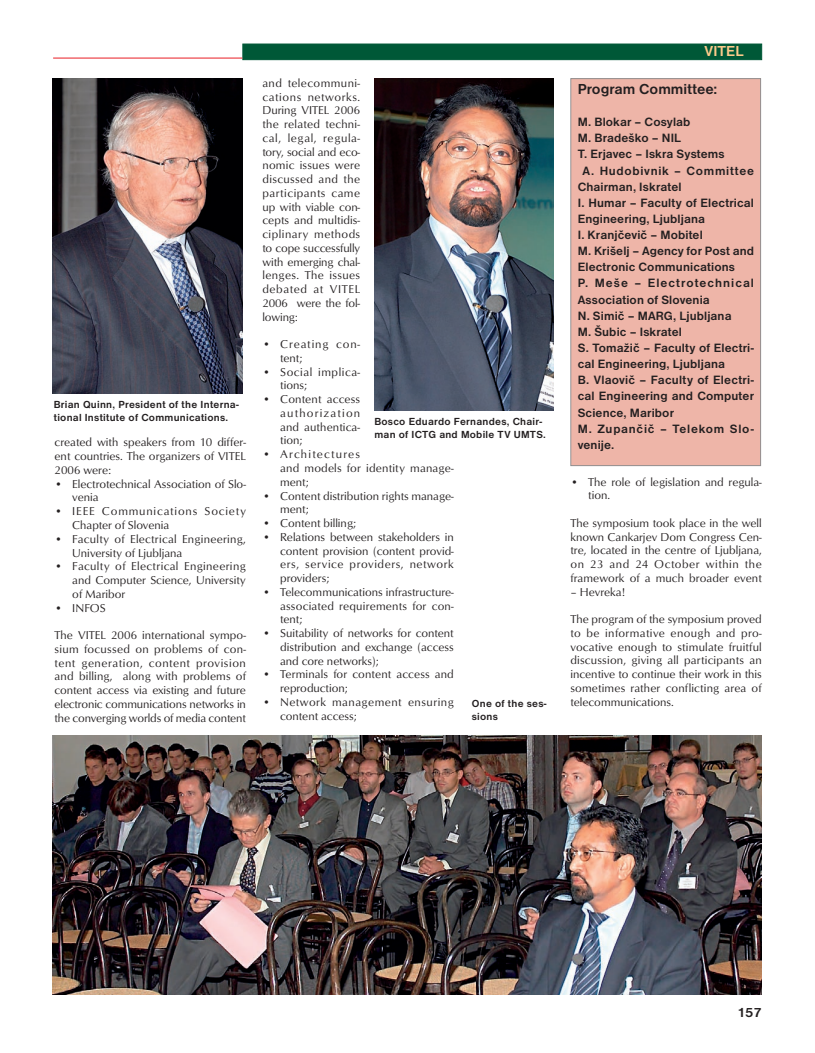
<style>
.page{position:relative;width:815px;height:1053px;background:#fff}
.page>*{position:absolute;margin:0;border:0;box-sizing:border-box;transform-origin:0 0}
.bUvod{font:700 15px "Nimbus San DEE";color:#231f20}
.aTekst{font:700 15px "Nimbus San DEE";color:#fdcb8b}
.t1{font:700 13.75px "Nimbus San DEE";color:#231f20}
.bUvod-2{font:700 12.5px/16.1px "Nimbus San DEE";letter-spacing:.01em;color:#231f20}
.bUvod-3{font:700 12.5px/16.1px "Nimbus San DEE";letter-spacing:.045em;color:#231f20}
.bUvod-4{font:700 12.5px/16.1px "Nimbus San DEE";letter-spacing:.055em;color:#231f20}
.bUvod-5{font:700 12.5px/16.1px "Nimbus San DEE";letter-spacing:.06em;color:#231f20}
.aTekst-2{font:11.75px/13.8px "Optus TEE";color:#231f20;text-align:justify}
.aTekst-3{font:11.75px/13.8px "Optus TEE";letter-spacing:.02em;color:#231f20}
.aTekst-4{font:11.75px/13.8px "Optus TEE";letter-spacing:.07em;color:#231f20}
.aTekst-5{font:11.75px/13.8px "Optus TEE";letter-spacing:.04em;color:#231f20}
.aTekst-6{font:11.75px/13.8px "Optus TEE";letter-spacing:.045em;color:#231f20}
.aTekst-7{font:11.75px/13.8px "Optus TEE";letter-spacing:.075em;color:#231f20}
.bPodpis{font:700 10.62px/12.8px "Nimbus San DEE";letter-spacing:.025em;color:#231f20}
.s1{font-family:"Nimbus San DEE";font-weight:700;font-style:italic}
</style>
<div class="page">
<div style="left:243px;top:44px;width:519px;height:16px;background:#005837;border:1px solid #005837"></div>
<hr style="left:53px;top:58px;width:189px;height:1px;background:#e91d24">
<div style="left:571px;top:79px;width:190px;height:386px;background:#eeb5a8"></div>
<img style="left:53px;top:735px;width:709px;height:258px">
<img style="left:374px;top:79px;width:179px;height:332px">
<img style="left:53px;top:79px;width:189px;height:314px">
<p class="bPodpis" style="left:54px;top:398px;width:186px">Brian Quinn, President of the Interna&shy;tional Institute of Communications.</p>
<p class="aTekst-2" style="left:55px;top:435px;width:193px">created with speakers from 10 differ&shy;ent countries. The organizers of VITEL 2006 were:</p>
<p class="aTekst-2" style="left:72px;top:477px;width:175px;text-indent:-18px"><span class="s1">•</span> Electrotechnical Association of Slo&shy;venia</p>
<p class="aTekst-4" style="left:72px;top:504px;width:175px;text-indent:-18px"><span class="s1">•</span> IEEE Communications Society<br>Chapter of Slovenia</p>
<p class="aTekst-3" style="left:72px;top:532px;width:175px;text-indent:-18px"><span class="s1">•</span> Faculty of Electrical Engineering,<br>University of Ljubljana</p>
<p class="aTekst-2" style="left:72px;top:559px;width:175px;text-indent:-18px"><span class="s1">•</span> Faculty of Electrical Engineering and Computer Science, University of Maribor</p>
<p class="aTekst-2" style="left:55px;top:600px;width:53px"><span class="s1">•</span> INFOS</p>
<p class="aTekst-2" style="left:55px;top:628px;width:193px">The VITEL 2006 international sympo&shy;sium focussed on problems of con&shy;tent generation, content provision and billing, along with problems of content access via existing and future electronic communications networks in the converging worlds of media content</p>
<p class="aTekst" style="left:705px;top:43px;width:41px">VITEL</p>
<p class="aTekst-2" style="left:262px;top:76px;width:99px">and telecommuni&shy;cations networks.<br>During VITEL 2006 the related techni&shy;cal, legal, regula&shy;tory, social and eco&shy;nomic issues were discussed and the participants came up with viable con&shy;cepts and multidis&shy;ciplinary methods to cope successfully with emerging chal&shy;lenges. The issues debated at VITEL 2006 were the fol&shy;lowing:</p>
<p class="aTekst-7" style="left:280px;top:337px;width:82px;text-indent:-18px"><span class="s1">•</span> Creating con&shy;tent;</p>
<p class="aTekst-6" style="left:280px;top:365px;width:82px;text-indent:-18px"><span class="s1">•</span> Social implica&shy;tions;</p>
<p class="aTekst-2" style="left:280px;top:392px;width:82px;text-indent:-18px"><span class="s1">•</span> Content access authorization and authentica&shy;tion;</p>
<p class="aTekst-2" style="left:280px;top:447px;width:175px;text-align:left;text-indent:-18px"><span class="s1">•</span> Architectures<br>and models for identity manage&shy;ment;</p>
<p class="aTekst-2" style="left:280px;top:488px;width:175px;text-indent:-18px"><span class="s1">•</span> Content distribution rights manage&shy;ment;</p>
<p class="aTekst-2" style="left:262px;top:516px;width:95px"><span class="s1">•</span> Content billing;</p>
<p class="aTekst-2" style="left:280px;top:530px;width:175px;text-indent:-18px"><span class="s1">•</span> Relations between stakeholders in content provision (content provid&shy;ers, service providers, network providers;</p>
<p class="aTekst-2" style="left:280px;top:585px;width:175px;text-indent:-18px"><span class="s1">•</span> Telecommunications infrastructure&shy;associated requirements for con&shy;tent;</p>
<p class="aTekst-2" style="left:280px;top:626px;width:175px;text-indent:-18px"><span class="s1">•</span> Suitability of networks for content distribution and exchange (access and core networks);</p>
<p class="aTekst-2" style="left:280px;top:667px;width:175px;text-indent:-18px"><span class="s1">•</span> Terminals for content access and reproduction;</p>
<p class="aTekst-5" style="left:280px;top:695px;width:175px;text-indent:-18px"><span class="s1">•</span> Network management ensuring content access;</p>
<p class="bUvod" style="left:578px;top:80px;width:141px">Program Committee:</p>
<p class="bUvod-2" style="left:578px;top:114px;width:114px">M. Blokar – Cosylab</p>
<p class="bUvod-2" style="left:578px;top:130px;width:105px">M. Bradeško – NIL</p>
<p class="bUvod-2" style="left:578px;top:146px;width:148px">T. Erjavec – Iskra Systems</p>
<p class="bUvod-4" style="left:578px;top:162px;width:178px;text-indent:5px">A. Hudobivnik – Committee<br>Chairman, Iskratel</p>
<p class="bUvod-2" style="left:578px;top:195px;width:178px">I. Humar – Faculty of Electrical<br>Engineering, Ljubljana</p>
<p class="bUvod-2" style="left:578px;top:227px;width:127px">I. Kranjčevič – Mobitel</p>
<p class="bUvod-2" style="left:578px;top:243px;width:178px">M. Krišelj – Agency for Post and<br>Electronic Communications</p>
<p class="bUvod-3" style="left:578px;top:275px;width:178px">P. Meše – Electrotechnical<br>Association of Slovenia</p>
<p class="bUvod-2" style="left:578px;top:307px;width:155px">N. Simič – MARG, Ljubljana</p>
<p class="bUvod-2" style="left:578px;top:324px;width:106px">M. Šubic – Iskratel</p>
<p class="bUvod-2" style="left:578px;top:340px;width:178px">S. Tomažič – Faculty of Electri&shy;cal Engineering, Ljubljana</p>
<p class="bUvod-2" style="left:578px;top:372px;width:178px;text-align:justify">B. Vlaovič – Faculty of Electri&shy;cal Engineering and Computer Science, Maribor</p>
<p class="bUvod-5" style="left:578px;top:420px;width:178px">M. Zupančič – Telekom Slo&shy;venije.</p>
<p class="bPodpis" style="left:374px;top:415px;width:173px">Bosco Eduardo Fernandes, Chair&shy;man of ICTG and Mobile TV UMTS.</p>
<p class="aTekst-2" style="left:588px;top:474px;width:175px;text-indent:-18px"><span class="s1">•</span> The role of legislation and regula&shy;tion.</p>
<p class="aTekst-2" style="left:570px;top:516px;width:193px">The symposium took place in the well known Cankarjev Dom Congress Cen&shy;tre, located in the centre of Ljubljana, on 23 and 24 October within the framework of a much broader event</p>
<p class="aTekst-2" style="left:570px;top:584px;width:56px">– Hevreka!</p>
<p class="aTekst-2" style="left:570px;top:612px;width:193px">The program of the symposium proved to be informative enough and pro&shy;vocative enough to stimulate fruitful discussion, giving all participants an incentive to continue their work in this sometimes rather conflicting area of</p>
<p class="bPodpis" style="left:472px;top:697px;width:76px">One of the ses-</p>
<p class="aTekst-2" style="left:570px;top:694px;width:105px">telecommunications.</p>
<p class="bPodpis" style="left:472px;top:710px;width:28px">sions</p>
<p class="t1" style="left:737px;top:1004px;width:26px">157</p>
</div>
